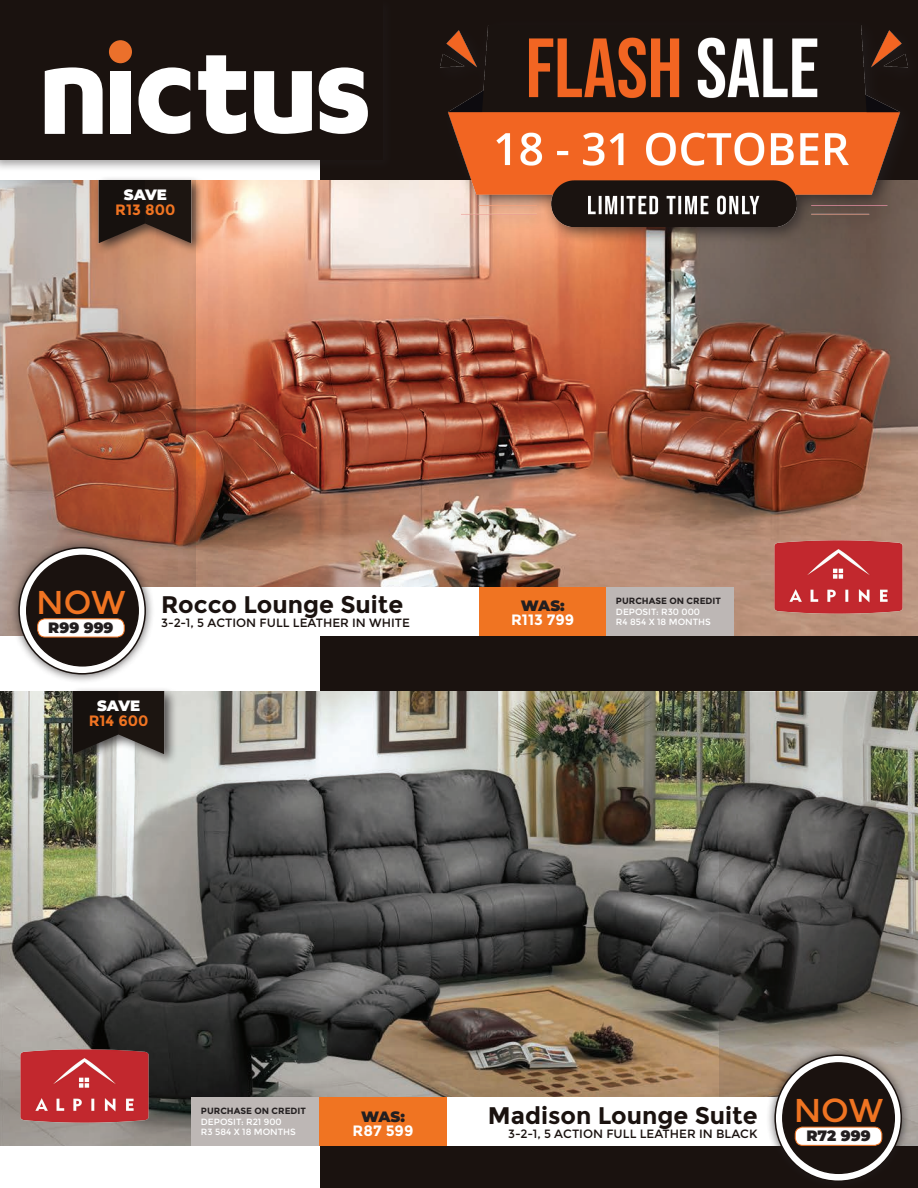
<style>
.page{position:relative;width:918px;height:1188px;background:#fff}
.page>*{position:absolute;margin:0;border:0;box-sizing:border-box;transform-origin:0 0}
.t1{font:33px "Montserrat";letter-spacing:-.005em;color:#f07422}
.t2{font:700 24px "Montserrat";color:#1a120f}
.t3{font:900 15px "Montserrat";color:#231f20}
.t4{font:700 15px "Montserrat";color:#fff}
.t5{font:700 15px "Montserrat";color:#f07422}
.t6{font:900 15px "Montserrat";letter-spacing:-.015em;color:#fff}
.t7{font:12px "Montserrat";color:#1a120f}
.t8{font:9px "Montserrat";color:#fff}
.t9{font:700 9px "Montserrat";color:#231f20}
</style>
<div class="page">
<div style="left:321px;top:0;width:597px;height:1188px;background:#1a120f"></div>
<img style="left:0;top:692px;width:720px;height:454px">
<img style="left:196px;top:181px;width:722px;height:455px">
<svg style="left:0;top:181px;width:196px;height:455px;background:#ad7762"></svg>
<div style="left:76px;top:587px;width:520px;height:49px;background:#fff"></div>
<div style="left:479px;top:587px;width:128px;height:49px;background:#f07422"></div>
<div style="left:9px;top:538px;width:146px;height:145px;background:#231f20;opacity:.75"></div>
<svg style="left:19px;top:548px;width:126px;height:126px"></svg>
<div style="left:27px;top:555px;width:111px;height:111px;background:#1a120f;border-radius:50%"></div>
<div style="left:26px;top:555px;width:113px;height:112px;border:2px solid #1a120f;border-radius:50%"></div>
<div style="left:38px;top:619px;width:86px;height:18px;background:#fff;border-radius:8px"></div>
<div style="left:37px;top:618px;width:88px;height:19px;border:1px solid #f07422;border-radius:8px"></div>
<div style="left:94px;top:176px;width:110px;height:79px;background:#231f20;opacity:.75"></div>
<img style="left:81px;top:181px;width:130px;height:78px">
<div style="left:0;top:0;width:395px;height:173px;background:#231f20;opacity:.4"></div>
<div style="left:0;top:0;width:383px;height:160px;background:#1a120f"></div>
<div style="left:109px;top:40px;width:23px;height:23px;background:#eb702b;border-radius:50%"></div>
<div style="left:110px;top:71px;width:21px;height:63px;background:#fff"></div>
<svg style="left:198px;top:55px;width:48px;height:79px"></svg>
<svg style="left:254px;top:71px;width:58px;height:63px"></svg>
<svg style="left:319px;top:67px;width:49px;height:67px"></svg>
<svg style="left:138px;top:67px;width:52px;height:67px"></svg>
<svg style="left:45px;top:67px;width:58px;height:67px"></svg>
<svg style="left:720px;top:692px;width:198px;height:454px;background:#68665f"></svg>
<div style="left:402px;top:1097px;width:416px;height:49px;background:#fff"></div>
<div style="left:319px;top:1097px;width:128px;height:49px;background:#f07422"></div>
<div style="left:765px;top:1045px;width:146px;height:143px;background:#231f20;opacity:.75"></div>
<svg style="left:775px;top:1055px;width:126px;height:126px;fill:#fff"></svg>
<div style="left:783px;top:1063px;width:111px;height:110px;background:#1a120f;border-radius:50%"></div>
<div style="left:782px;top:1062px;width:113px;height:112px;border:2px solid #1a120f;border-radius:50%"></div>
<div style="left:795px;top:1127px;width:87px;height:18px;background:#fff;border-radius:8px"></div>
<div style="left:795px;top:1127px;width:87px;height:19px;border:1px solid #f07422;border-radius:8px"></div>
<div style="left:67px;top:687px;width:111px;height:79px;background:#231f20;opacity:.75"></div>
<img style="left:54px;top:692px;width:131px;height:78px">
<div style="left:432px;top:16px;width:486px;height:229px;background:#231f20;opacity:.75"></div>
<img style="left:441px;top:26px;width:466px;height:200px">
<div style="left:607px;top:587px;width:127px;height:49px;background:#bdb7b5"></div>
<div style="left:192px;top:1097px;width:127px;height:49px;background:#bdb7b5"></div>
<img style="left:766px;top:532px;width:145px;height:90px">
<img style="left:12px;top:1041px;width:145px;height:90px">
<p class="t6" style="left:124px;top:184px;width:45px">SAVE</p>
<p class="t5" style="left:115px;top:200px;width:62px">R13 800</p>
<p class="t1" style="left:36px;top:583px;width:91px">NOW</p>
<p class="t3" style="left:48px;top:618px;width:67px">R99 999</p>
<p class="t2" style="left:161px;top:590px;width:243px">Rocco Lounge Suite</p>
<p class="t7" style="left:161px;top:616px;width:250px">3-2-1, 5 ACTION FULL LEATHER IN WHITE</p>
<p class="t6" style="left:97px;top:695px;width:45px">SAVE</p>
<p class="t5" style="left:89px;top:711px;width:61px">R14 600</p>
<p class="t3" style="left:521px;top:596px;width:45px">WAS:</p>
<p class="t4" style="left:511px;top:611px;width:65px">R113 799</p>
<p class="t9" style="left:616px;top:596px;width:107px">PURCHASE ON CREDIT</p>
<p class="t8" style="left:616px;top:606px;width:86px">DEPOSIT: R30 000</p>
<p class="t8" style="left:616px;top:617px;width:96px">R4 854 X 18 MONTHS</p>
<p class="t9" style="left:201px;top:1106px;width:107px">PURCHASE ON CREDIT</p>
<p class="t8" style="left:201px;top:1116px;width:82px">DEPOSIT: R21 900</p>
<p class="t8" style="left:201px;top:1127px;width:96px">R3 584 X 18 MONTHS</p>
<p class="t3" style="left:361px;top:1107px;width:45px">WAS:</p>
<p class="t4" style="left:353px;top:1121px;width:62px">R87 599</p>
<p class="t2" style="left:488px;top:1101px;width:271px">Madison Lounge Suite</p>
<p class="t7" style="left:508px;top:1127px;width:251px">3-2-1, 5 ACTION FULL LEATHER IN BLACK</p>
<p class="t1" style="left:794px;top:1091px;width:91px">NOW</p>
<p class="t3" style="left:806px;top:1126px;width:66px">R72 999</p>
</div>
